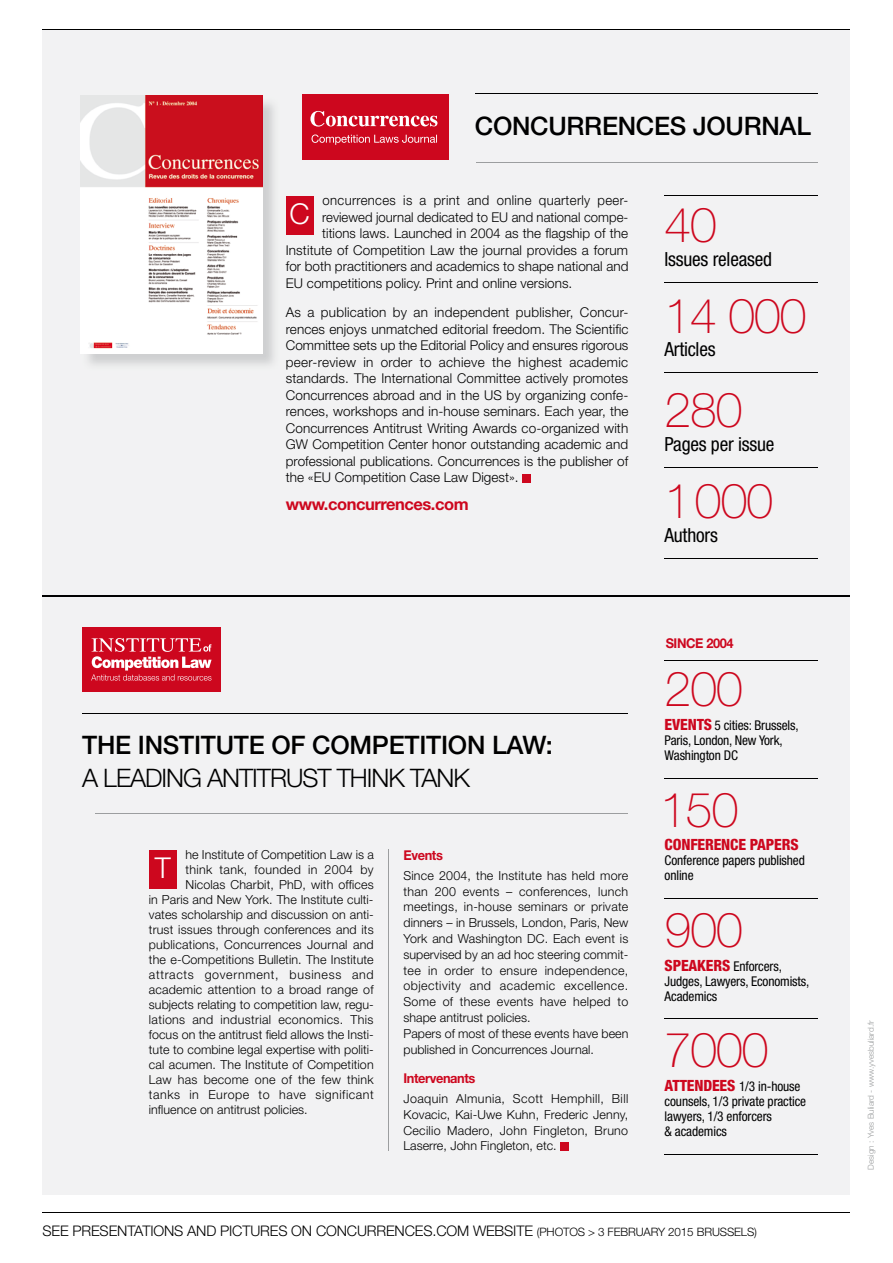
<style>
.page{position:relative;width:893px;height:1263px;background:#fff}
.page>*{position:absolute;margin:0;border:0;box-sizing:border-box;transform-origin:0 0}
.t1{font:100 48.6px "Helvetica Neue LT";letter-spacing:-.02em;color:#cd071e}
.t2{font:300 28.8px "Helvetica Neue LT Std";color:#fff}
.t3{font:500 25.5px "Helvetica Neue LT";letter-spacing:-.01em;color:#000}
.t4{font:300 25.5px "Helvetica Neue LT";letter-spacing:-.04em;color:#000}
.t5{font:condensed 19.5px "Helvetica Neue LT";letter-spacing:-.01em;color:#000}
.t6{font:700 16.5px "Helvetica Neue LT";letter-spacing:-.025em;color:#cd071e}
.t7{font:800 condensed 15.45px "Helvetica Neue LT";letter-spacing:-.01em;color:#cd071e}
.t8{font:300 14.55px "Helvetica Neue LT Std";letter-spacing:-.01em;color:#000}
.t9{font:300 13.5px/16.5px "Helvetica Neue LT";letter-spacing:.005em;color:#000;text-align:justify}
.t10{font:condensed 13.5px/15px "Helvetica Neue LT";letter-spacing:-.01em;color:#000}
.t11{font:300 13.5px "Helvetica Neue LT";letter-spacing:.025em;color:#000}
.t12{font:700 13.5px "Helvetica Neue LT";letter-spacing:-.03em;color:#cd071e;scale:.95 1}
.t13{font:300 12.45px/15.8px "Helvetica Neue LT";letter-spacing:.01em;color:#000}
.t14{font:300 12.45px "Helvetica Neue LT";letter-spacing:.05em;color:#000}
.t15{font:300 12.45px "Helvetica Neue LT";letter-spacing:.04em;color:#000}
.t16{font:300 8.25px "Helvetica Neue LT Std";color:#9c9e9f}
.s1{font-weight:800;font-size:15.45px;color:#cd071e}
.s2{font-size:11.55px}
</style>
<div class="page">
<div style="left:43px;top:29px;width:807px;height:1165px;background:#f2f2f3"></div>
<hr style="left:43px;top:29px;width:807px;height:1px;background:#000">
<hr style="left:43px;top:1212px;width:807px;height:1px;background:#000">
<hr style="left:43px;top:595px;width:807px;height:1px;background:#000">
<div style="left:302px;top:94px;width:146px;height:65px;background:#cd071e"></div>
<svg style="left:310px;top:111px;width:127px;height:16px"></svg>
<svg style="left:312px;top:134px;width:125px;height:11px"></svg>
<div style="left:286px;top:196px;width:28px;height:39px;background:#cd071e"></div>
<div style="left:522px;top:474px;width:8px;height:8px;background:#cd071e"></div>
<hr style="left:475px;top:93px;width:343px;height:1px;background:#000">
<hr style="left:476px;top:162px;width:342px;height:1px;background:#9c9e9f">
<hr style="left:664px;top:196px;width:153px;height:1px;background:#000">
<hr style="left:664px;top:282px;width:153px;height:1px;background:#000">
<hr style="left:664px;top:372px;width:153px;height:1px;background:#000">
<hr style="left:664px;top:467px;width:153px;height:1px;background:#000">
<hr style="left:664px;top:558px;width:153px;height:1px;background:#000">
<img style="left:82px;top:102px;width:192px;height:263px">
<img style="left:81px;top:96px;width:182px;height:257px">
<div style="left:149px;top:850px;width:28px;height:38px;background:#cd071e"></div>
<div style="left:560px;top:1142px;width:8px;height:8px;background:#cd071e"></div>
<hr style="left:82px;top:713px;width:545px;height:1px;background:#000">
<hr style="left:389px;top:849px;width:1px;height:301px;background:#9c9e9f">
<hr style="left:95px;top:813px;width:533px;height:1px;background:#9c9e9f">
<div style="left:82px;top:627px;width:139px;height:65px;background:#cd071e"></div>
<svg style="left:91px;top:638px;width:121px;height:43px"></svg>
<hr style="left:665px;top:660px;width:153px;height:1px;background:#000">
<hr style="left:665px;top:778px;width:153px;height:1px;background:#000">
<hr style="left:665px;top:898px;width:153px;height:1px;background:#000">
<hr style="left:665px;top:1018px;width:153px;height:1px;background:#000">
<hr style="left:665px;top:1154px;width:153px;height:1px;background:#000">
<h3 class="t3" style="left:475px;top:110px;width:338px">CONCURRENCES JOURNAL</h3>
<p class="t11" style="left:323px;top:192px;width:307px">oncurrences is a print and online quarterly peer-</p>
<p class="t9" style="left:322px;top:209px;width:308px">reviewed journal dedicated to EU and national compe-</p>
<p class="t9" style="left:322px;top:225px;width:307px">titions laws. Launched in 2004 as the flagship of the</p>
<p class="t9" style="left:286px;top:242px;width:344px">Institute of Competition Law the journal provides a forum</p>
<p class="t9" style="left:286px;top:258px;width:344px">for both practitioners and academics to shape national and</p>
<p class="t9" style="left:286px;top:275px;width:288px">EU competitions policy. Print and online versions.</p>
<p class="t9" style="left:286px;top:304px;width:344px">As a publication by an independent publisher, Concur&shy;rences enjoys unmatched editorial freedom. The Scientific Committee sets up the Editorial Policy and ensures rigorous peer-review in order to achieve the highest academic standards. The International Committee actively promotes Concurrences abroad and in the US by organizing confe&shy;rences, workshops and in-house seminars. Each year, the Concurrences Antitrust Writing Awards co-organized with GW Competition Center honor outstanding academic and professional publications. Concurrences is the publisher of the «EU Competition Case Law Digest».</p>
<h3 class="t6" style="left:286px;top:494px;width:184px">www.concurrences.com</h3>
<h2 class="t2" style="left:290px;top:197px;width:22px">C</h2>
<h1 class="t1" style="left:664px;top:197px;width:54px">40</h1>
<h3 class="t5" style="left:664px;top:248px;width:109px">Issues released</h3>
<h1 class="t1" style="left:664px;top:287px;width:144px">14 000</h1>
<h3 class="t5" style="left:664px;top:338px;width:53px">Articles</h3>
<h1 class="t1" style="left:664px;top:382px;width:80px">280</h1>
<h3 class="t5" style="left:664px;top:433px;width:112px">Pages per issue</h3>
<h1 class="t1" style="left:664px;top:473px;width:110px">1000</h1>
<h3 class="t5" style="left:664px;top:523px;width:55px">Authors</h3>
<h3 class="t3" style="left:82px;top:730px;width:472px">THE INSTITUTE OF COMPETITION LAW:</h3>
<h3 class="t4" style="left:82px;top:763px;width:389px">A LEADING ANTITRUST THINK TANK</h3>
<p class="t13" style="left:185px;top:846px;width:190px">he Institute of Competition Law is a</p>
<p class="t13" style="left:185px;top:861px;width:190px">think tank, founded in 2004 by</p>
<p class="t13" style="left:185px;top:876px;width:190px">Nicolas Charbit, PhD, with offices</p>
<p class="t13" style="left:149px;top:891px;width:226px">in Paris and New York. The Institute culti-</p>
<p class="t13" style="left:149px;top:906px;width:226px">vates scholarship and discussion on anti-</p>
<p class="t13" style="left:149px;top:921px;width:226px">trust issues through conferences and its</p>
<p class="t13" style="left:149px;top:936px;width:226px">publications, Concurrences Journal and</p>
<p class="t13" style="left:149px;top:951px;width:226px">the e-Competitions Bulletin. The Institute</p>
<p class="t14" style="left:149px;top:967px;width:226px">attracts government, business and</p>
<p class="t13" style="left:149px;top:981px;width:226px">academic attention to a broad range of</p>
<p class="t13" style="left:149px;top:996px;width:226px">subjects relating to competition law, regu-</p>
<p class="t13" style="left:149px;top:1011px;width:226px">lations and industrial economics. This</p>
<p class="t13" style="left:149px;top:1026px;width:226px">focus on the antitrust field allows the Insti-</p>
<p class="t13" style="left:149px;top:1041px;width:226px">tute to combine legal expertise with politi-</p>
<p class="t13" style="left:149px;top:1056px;width:226px">cal acumen. The Institute of Competition</p>
<p class="t13" style="left:149px;top:1071px;width:226px">Law has become one of the few think</p>
<p class="t15" style="left:149px;top:1087px;width:226px">tanks in Europe to have significant</p>
<p class="t13" style="left:149px;top:1101px;width:160px">influence on antitrust policies.</p>
<h2 class="t2" style="left:155px;top:850px;width:17px">T</h2>
<p class="t12" style="left:403px;top:846px;width:43px">Events</p>
<p class="t13" style="left:403px;top:867px;width:226px">Since 2004, the Institute has held more than 200 events – conferences, lunch meetings, in-house seminars or private dinners – in Brussels, London, Paris, New York and Washington DC. Each event is supervised by an ad hoc steering commit&shy;tee in order to ensure independence, objectivity and academic excellence.<br>Some of these events have helped to shape antitrust policies.<br>Papers of most of these events have been published in Concurrences Journal.</p>
<p class="t12" style="left:403px;top:1070px;width:77px">Intervenants</p>
<p class="t13" style="left:403px;top:1090px;width:226px;text-align:justify">Joaquin Almunia, Scott Hemphill, Bill Kovacic, Kai-Uwe Kuhn, Frederic Jenny, Cecilio Madero, John Fingleton, Bruno Laserre, John Fingleton, etc.</p>
<p class="t12" style="left:666px;top:635px;width:73px">SINCE 2004</p>
<h1 class="t1" style="left:665px;top:661px;width:80px">200</h1>
<p class="t10" style="left:665px;top:718px;width:135px"><span class="s1">EVENTS</span> 5 cities: Brussels,<br>Paris, London, New York,<br>Washington DC</p>
<h1 class="t1" style="left:660px;top:781px;width:80px">150</h1>
<p class="t7" style="left:665px;top:835px;width:136px">CONFERENCE PAPERS</p>
<p class="t10" style="left:665px;top:853px;width:142px">Conference papers published online</p>
<h1 class="t1" style="left:665px;top:902px;width:80px">900</h1>
<p class="t10" style="left:665px;top:958px;width:146px"><span class="s1">SPEAKERS</span> Enforcers,<br>Judges, Lawyers, Economists,<br>Academics</p>
<h1 class="t1" style="left:665px;top:1022px;width:105px">7000</h1>
<p class="t10" style="left:665px;top:1079px;width:143px"><span class="s1">ATTENDEES</span> 1/3 in-house counsels, 1/3 private practice lawyers, 1/3 enforcers<br>&amp; academics</p>
<p class="t8" style="left:43px;top:1222px;width:716px">SEE PRESENTATIONS AND PICTURES ON CONCURRENCES.COM WEBSITE <span class="s2">(PHOTOS &gt; 3 FEBRUARY 2015 BRUSSELS)</span></p>
<p class="t16" style="left:866px;top:1169px;width:151px;rotate:-90deg">Design : Yves Buliard - www.yvesbuliard.fr</p>
</div>
